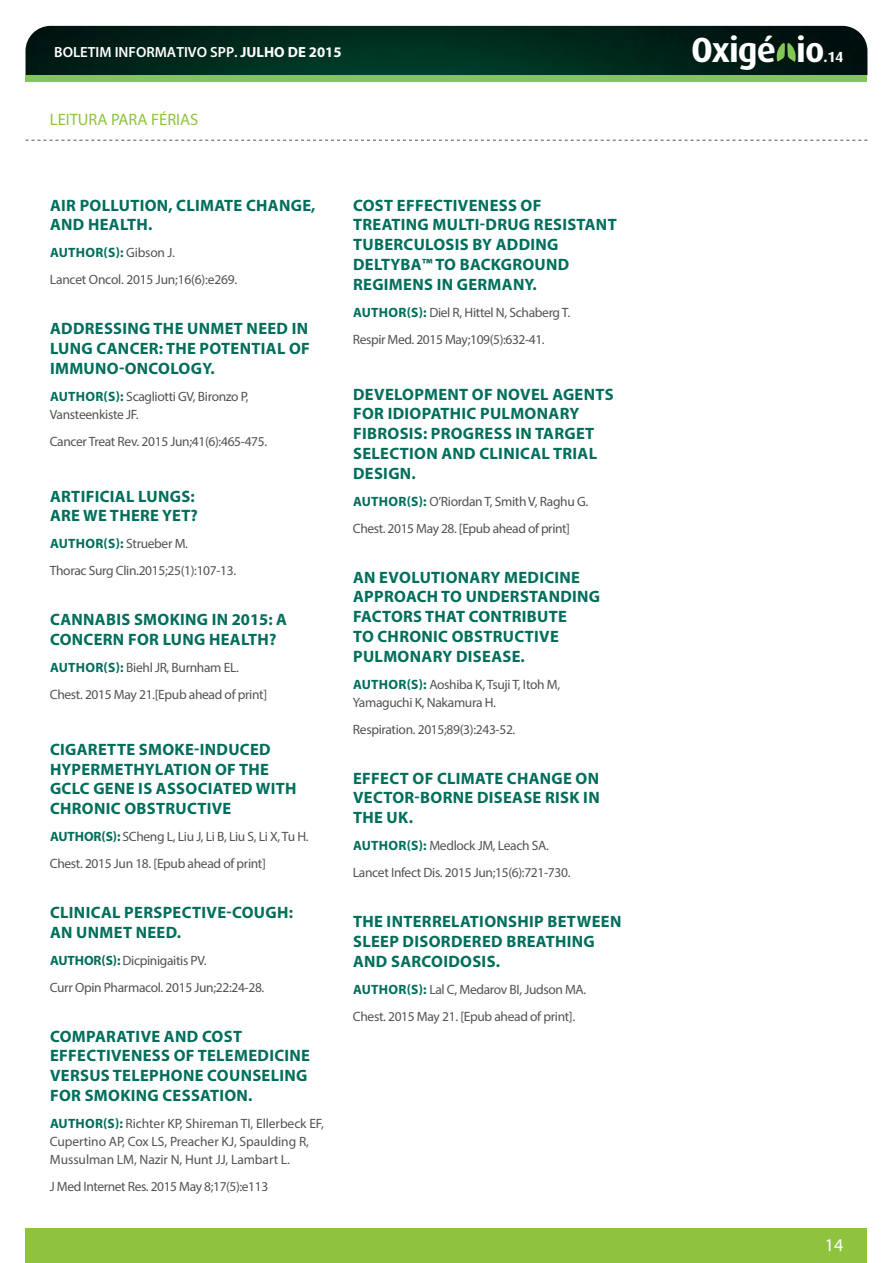
<style>
.page{position:relative;width:893px;height:1263px;background:#fff}
.page>*{position:absolute;margin:0;border:0;box-sizing:border-box;transform-origin:0 0}
.t1{font:700 34.95px "Dax";letter-spacing:-.025em;color:#fff}
.t2{font:18px "Myriad Pro";color:#fff}
.t3{font:700 16.5px/19.8px "Myriad Pro";letter-spacing:.02em;color:#006e5b}
.t4{font:16.5px "Myriad Pro";color:#8fc33e}
.t5{font:600 14.7px "Myriad Pro";color:#fff}
.t6{font:700 14.7px "Dax";color:#fff}
.t7{font:13.5px/27px "Myriad Pro";letter-spacing:-.025em;color:#505356}
.t8{font:13.5px/18px "Myriad Pro";letter-spacing:-.005em;color:#505356}
.s1{font-weight:700}
.s2{font-weight:700;color:#006e5b}
</style>
<div class="page">
<img style="left:26px;top:26px;width:841px;height:49px">
<svg style="left:775px;top:42px;width:22px;height:20px"></svg>
<div style="left:26px;top:75px;width:841px;height:7px;background:#83c556"></div>
<div style="left:26px;top:1229px;width:841px;height:34px;background:#8fc33e"></div>
<svg style="left:26px;top:140px;width:841px;height:1px"></svg>
<p class="t5" style="left:54px;top:43px;width:289px">BOLETIM INFORMATIVO SPP. <span class="s1">JULHO DE 2015</span></p>
<h1 class="t1" style="left:691px;top:30px;width:135px">Oxigé io</h1>
<p class="t6" style="left:824px;top:48px;width:21px">.14</p>
<p class="t4" style="left:50px;top:110px;width:150px">LEITURA PARA FÉRIAS</p>
<p class="t3" style="left:50px;top:194px;width:267px">AIR POLLUTION, CLIMATE CHANGE,<br>AND HEALTH.</p>
<p class="t7" style="left:50px;top:239px;width:189px"><span class="s2">AUTHOR(S):</span> Gibson J.<br>Lancet Oncol. 2015 Jun;16(6):e269.</p>
<p class="t3" style="left:50px;top:318px;width:261px;text-align:justify">ADDRESSING THE UNMET NEED IN LUNG CANCER: THE POTENTIAL OF IMMUNO-ONCOLOGY.</p>
<p class="t7" style="left:50px;top:387px;width:200px;line-height:18px"><span class="s2">AUTHOR(S):</span> Scagliotti GV, Bironzo P,<br>Vansteenkiste JF.</p>
<p class="t7" style="left:50px;top:427px;width:219px">Cancer Treat Rev. 2015 Jun;41(6):465-475.</p>
<p class="t3" style="left:50px;top:485px;width:149px">ARTIFICIAL LUNGS:<br>ARE WE THERE YET?</p>
<p class="t7" style="left:50px;top:530px;width:188px"><span class="s2">AUTHOR(S):</span> Strueber M.<br>Thorac Surg Clin.2015;25(1):107-13.</p>
<p class="t3" style="left:50px;top:609px;width:238px">CANNABIS SMOKING IN 2015: A<br>CONCERN FOR LUNG HEALTH?</p>
<p class="t7" style="left:50px;top:654px;width:219px"><span class="s2">AUTHOR(S):</span> Biehl JR, Burnham EL.<br>Chest. 2015 May 21.[Epub ahead of print]</p>
<p class="t3" style="left:50px;top:739px;width:248px">CIGARETTE SMOKE-INDUCED<br>HYPERMETHYLATION OF THE<br>GCLC GENE IS ASSOCIATED WITH<br>CHRONIC OBSTRUCTIVE</p>
<p class="t7" style="left:50px;top:823px;width:260px"><span class="s2">AUTHOR(S):</span> SCheng L, Liu J, Li B, Liu S, Li X, Tu H.<br>Chest. 2015 Jun 18. [Epub ahead of print]</p>
<p class="t3" style="left:50px;top:902px;width:244px">CLINICAL PERSPECTIVE-COUGH:<br>AN UNMET NEED.</p>
<p class="t7" style="left:50px;top:946px;width:216px"><span class="s2">AUTHOR(S):</span> Dicpinigaitis PV.<br>Curr Opin Pharmacol. 2015 Jun;22:24-28.</p>
<p class="t3" style="left:50px;top:1025px;width:262px">COMPARATIVE AND COST<br>EFFECTIVENESS OF TELEMEDICINE<br>VERSUS TELEPHONE COUNSELING<br>FOR SMOKING CESSATION.</p>
<p class="t8" style="left:50px;top:1114px;width:276px"><span class="s2">AUTHOR(S):</span> Richter KP, Shireman TI, Ellerbeck EF,<br>Cupertino AP, Cox LS, Preacher KJ, Spaulding R,<br>Mussulman LM, Nazir N, Hunt JJ, Lambart L.</p>
<p class="t7" style="left:50px;top:1173px;width:220px">J Med Internet Res. 2015 May 8;17(5):e113</p>
<p class="t3" style="left:353px;top:194px;width:265px">COST EFFECTIVENESS OF<br>TREATING MULTI-DRUG RESISTANT<br>TUBERCULOSIS BY ADDING<br>DELTYBA™ TO BACKGROUND<br>REGIMENS IN GERMANY.</p>
<p class="t7" style="left:353px;top:298px;width:219px"><span class="s2">AUTHOR(S):</span> Diel R, Hittel N, Schaberg T.<br>Respir Med. 2015 May;109(5):632-41.</p>
<p class="t3" style="left:353px;top:383px;width:262px">DEVELOPMENT OF NOVEL AGENTS<br>FOR IDIOPATHIC PULMONARY<br>FIBROSIS: PROGRESS IN TARGET<br>SELECTION AND CLINICAL TRIAL<br>DESIGN.</p>
<p class="t7" style="left:353px;top:487px;width:237px"><span class="s2">AUTHOR(S):</span> O’Riordan T, Smith V, Raghu G.<br>Chest. 2015 May 28. [Epub ahead of print]</p>
<p class="t3" style="left:353px;top:566px;width:249px">AN EVOLUTIONARY MEDICINE<br>APPROACH TO UNDERSTANDING<br>FACTORS THAT CONTRIBUTE<br>TO CHRONIC OBSTRUCTIVE<br>PULMONARY DISEASE.</p>
<p class="t7" style="left:353px;top:675px;width:209px;line-height:18px"><span class="s2">AUTHOR(S):</span> Aoshiba K, Tsuji T, Itoh M,<br>Yamaguchi K, Nakamura H.</p>
<p class="t7" style="left:353px;top:715px;width:164px">Respiration. 2015;89(3):243-52.</p>
<p class="t3" style="left:353px;top:767px;width:248px;text-align:justify">EFFECT OF CLIMATE CHANGE ON VECTOR-BORNE DISEASE RISK IN THE UK.</p>
<p class="t7" style="left:353px;top:832px;width:219px"><span class="s2">AUTHOR(S):</span> Medlock JM, Leach SA.<br>Lancet Infect Dis. 2015 Jun;15(6):721-730.</p>
<p class="t3" style="left:353px;top:911px;width:270px">THE INTERRELATIONSHIP BETWEEN<br>SLEEP DISORDERED BREATHING<br>AND SARCOIDOSIS.</p>
<p class="t7" style="left:353px;top:975px;width:235px"><span class="s2">AUTHOR(S):</span> Lal C, Medarov BI, Judson MA.<br>Chest. 2015 May 21. [Epub ahead of print].</p>
<p class="t2" style="left:825px;top:1234px;width:20px">14</p>
</div>
